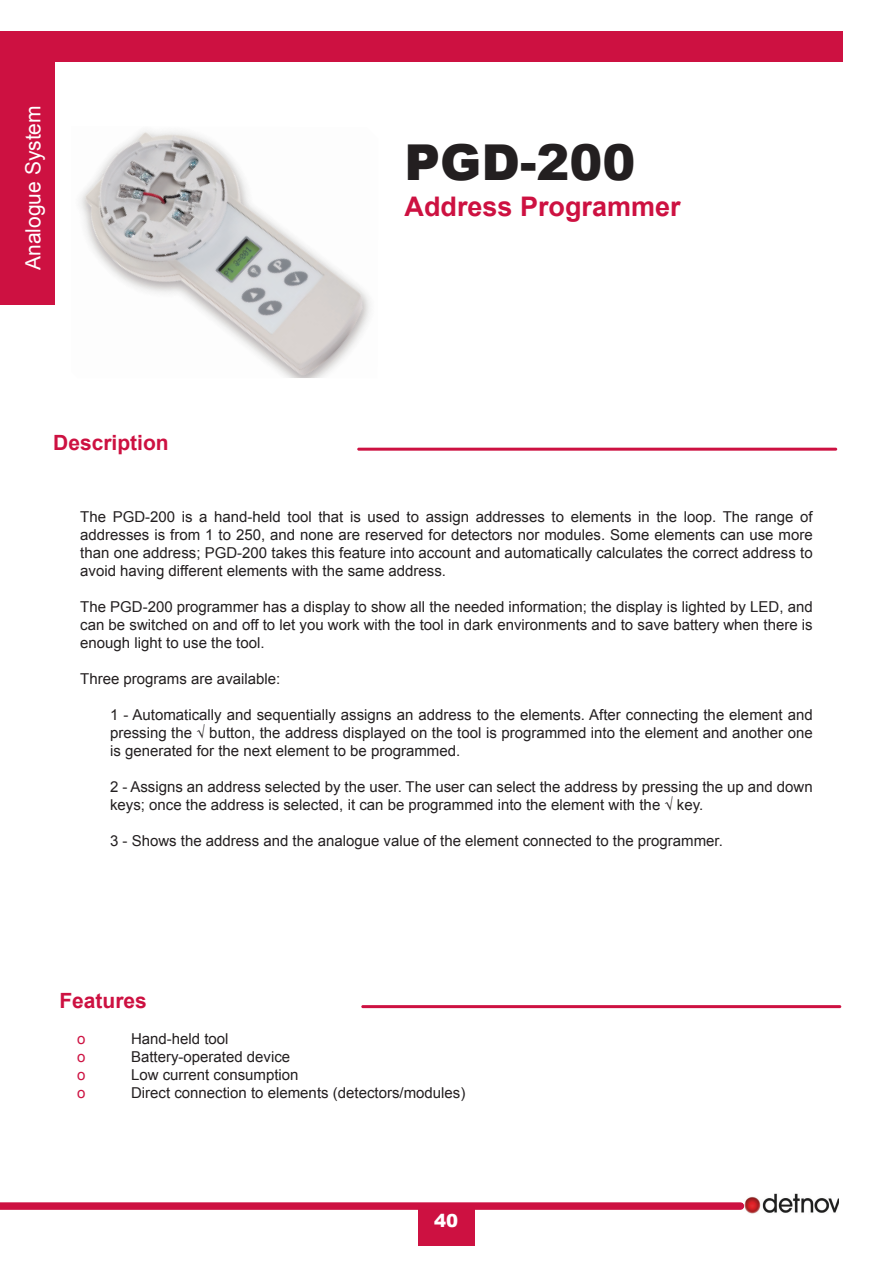
<style>
.page{position:relative;width:893px;height:1263px;background:#fff}
.page>*{position:absolute;margin:0;border:0;box-sizing:border-box;transform-origin:0 0}
.t1{font:900 49.5px "Arial";color:#231f20}
.t2{font:700 27px "Arial";color:#cd1141}
.t3{font:700 21px "Arial";color:#cd1141}
.t4{font:21px "Arial";color:#fff}
.t5{font:900 18px "Arial";color:#fff}
.t6{font:15px/18px "Arial";color:#231f20;text-align:justify}
.t7{font:15px "Arial";color:#cd1141}
</style>
<div class="page">
<div style="left:50px;top:32px;width:793px;height:30px;background:#cd1141"></div>
<div style="left:0;top:32px;width:54px;height:273px;background:#cd1141"></div>
<div style="left:418px;top:1209px;width:56px;height:37px;background:#cd1141"></div>
<img style="left:744px;top:1193px;width:95px;height:21px">
<svg style="left:0;top:1202px;width:744px;height:8px;background:#cf1f4c"></svg>
<hr style="left:357px;top:448px;width:480px;height:3px;background:#cd1141;border-radius:2px">
<hr style="left:361px;top:1005px;width:480px;height:3px;background:#cd1141;border-radius:2px">
<img style="left:80px;top:130px;width:290px;height:248px">
<h3 class="t4" style="left:19px;top:270px;width:166px;rotate:-90deg">Analogue System</h3>
<h1 class="t1" style="left:405px;top:126px;width:233px">PGD-200</h1>
<h2 class="t2" style="left:405px;top:189px;width:278px">Address Programmer</h2>
<h3 class="t3" style="left:53px;top:429px;width:117px">Description</h3>
<p class="t6" style="left:80px;top:508px;width:734px">The PGD-200 is a hand-held tool that is used to assign addresses to elements in the loop. The range of addresses is from 1 to 250, and none are reserved for detectors nor modules. Some elements can use more than one address; PGD-200 takes this feature into account and automatically calculates the correct address to avoid having different elements with the same address.</p>
<p class="t6" style="left:80px;top:598px;width:734px">The PGD-200 programmer has a display to show all the needed information; the display is lighted by LED, and can be switched on and off to let you work with the tool in dark environments and to save battery when there is enough light to use the tool.</p>
<p class="t6" style="left:80px;top:670px;width:202px">Three programs are available:</p>
<p class="t6" style="left:110px;top:706px;width:704px">1 - Automatically and sequentially assigns an address to the elements. After connecting the element and pressing the √ button, the address displayed on the tool is programmed into the element and another one is generated for the next element to be programmed.</p>
<p class="t6" style="left:110px;top:778px;width:704px">2 - Assigns an address selected by the user. The user can select the address by pressing the up and down keys; once the address is selected, it can be programmed into the element with the √ key.</p>
<p class="t6" style="left:110px;top:832px;width:614px">3 - Shows the address and the analogue value of the element connected to the programmer.</p>
<h3 class="t3" style="left:59px;top:987px;width:89px">Features</h3>
<p class="t7" style="left:77px;top:1029px;width:10px">o</p>
<p class="t6" style="left:131px;top:1030px;width:99px">Hand-held tool</p>
<p class="t7" style="left:77px;top:1047px;width:10px">o</p>
<p class="t6" style="left:131px;top:1048px;width:161px">Battery-operated device</p>
<p class="t7" style="left:77px;top:1065px;width:10px">o</p>
<p class="t6" style="left:131px;top:1066px;width:169px">Low current consumption</p>
<p class="t7" style="left:77px;top:1083px;width:10px">o</p>
<p class="t6" style="left:131px;top:1084px;width:336px">Direct connection to elements (detectors/modules)</p>
<p class="t5" style="left:434px;top:1207px;width:26px">40</p>
</div>
